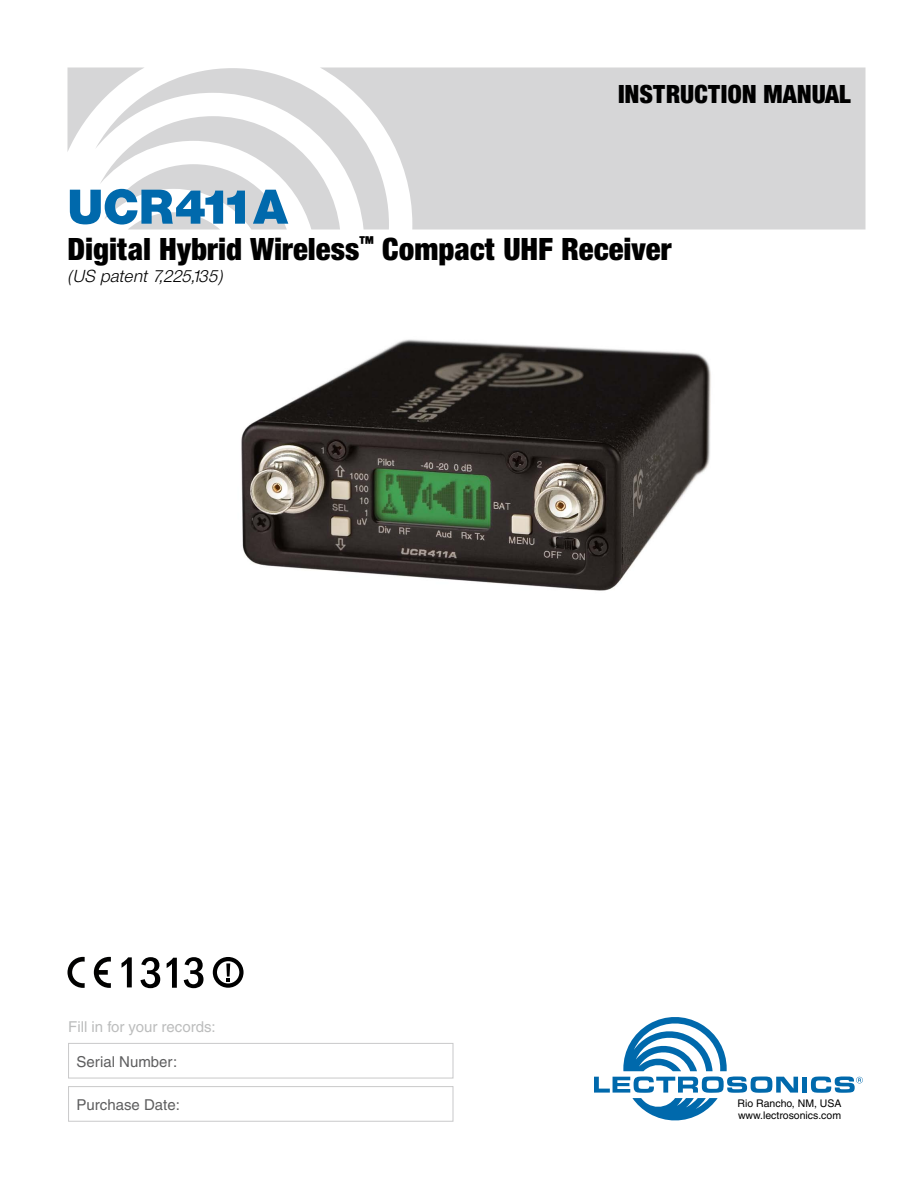
<style>
.page{position:relative;width:918px;height:1188px;background:#fff}
.page>*{position:absolute;margin:0;border:0;box-sizing:border-box;transform-origin:0 0}
.t1{font:900 51px "Sans";color:#0069ac}
.t2{font:900 condensed 33px "Sans";color:#000}
.t3{font:900 condensed 27px "Sans";color:#000}
.t4{font:italic 300 18.15px "Sans";color:#000}
.t5{font:15px "Helvetica";color:#5e5e5f}
.t6{font:15px "Helvetica";color:#bcbdbd}
.t7{font:10.5px/12.1px "Helvetica";color:#000}
</style>
<div class="page">
<svg style="left:68px;top:68px;width:798px;height:162px;fill:#d6d6d7"></svg>
<div style="left:68px;top:1043px;width:385px;height:35px;border:1px solid #c9c9ca"></div>
<div style="left:68px;top:1086px;width:385px;height:36px;border:1px solid #c9c9ca"></div>
<svg style="left:594px;top:1017px;width:204px;height:103px"></svg>
<div style="left:802px;top:1077px;width:5px;height:16px;background:#0069ac"></div>
<svg style="left:811px;top:1077px;width:52px;height:16px"></svg>
<img style="left:241px;top:339px;width:470px;height:252px">
<svg style="left:122px;top:957px;width:10px;height:30px"></svg>
<svg style="left:140px;top:957px;width:20px;height:31px"></svg>
<svg style="left:184px;top:957px;width:20px;height:31px"></svg>
<svg style="left:167px;top:958px;width:10px;height:30px"></svg>
<div style="left:213px;top:957px;width:31px;height:31px;border:4px solid #000;border-radius:50%"></div>
<svg style="left:226px;top:963px;width:4px;height:19px"></svg>
<svg style="left:94px;top:957px;width:17px;height:31px"></svg>
<svg style="left:68px;top:957px;width:17px;height:31px"></svg>
<p class="t3" style="left:618px;top:77px;width:234px">INSTRUCTION MANUAL</p>
<h1 class="t1" style="left:68px;top:176px;width:222px">UCR411A</h1>
<p class="t2" style="left:68px;top:229px;width:606px">Digital Hybrid Wireless<sup>™</sup> Compact UHF Receiver</p>
<p class="t4" style="left:68px;top:266px;width:157px">(US patent 7,225,135)</p>
<p class="t6" style="left:68px;top:1018px;width:149px">Fill in for your records:</p>
<p class="t5" style="left:77px;top:1053px;width:102px">Serial Number:</p>
<p class="t5" style="left:77px;top:1096px;width:105px">Purchase Date:</p>
<p class="t7" style="left:738px;top:1097px;width:106px">Rio Rancho, NM, USA www.lectrosonics.com</p>
</div>
